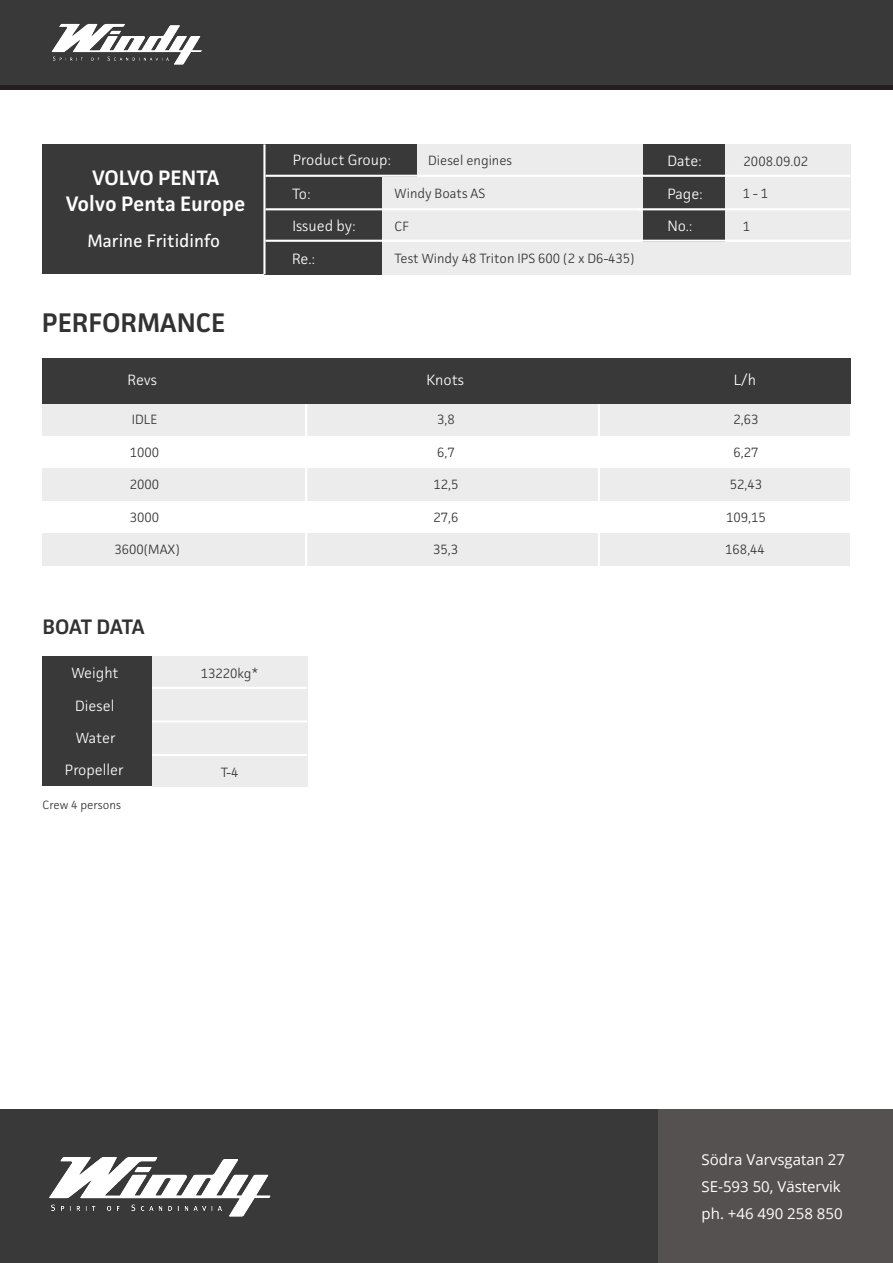
<style>
.page{position:relative;width:893px;height:1263px;background:#fff}
.page>*{position:absolute;margin:0;border:0;box-sizing:border-box;transform-origin:0 0}
.t1{font:600 27px "Facit";color:#333233}
.t2{font:600 21px "Facit";color:#fff}
.t3{font:600 21px "Facit";letter-spacing:-.03em;color:#333233}
.t4{font:18px "Facit";color:#fff}
.t5{font:300 15px "Facit";color:#fff}
.t6{font:15px "Open Sans";color:#fff}
.t7{font:300 13.5px "Facit";color:#333233}
.t8{font:300 12px "Facit";color:#333233}
</style>
<div class="page">
<div style="left:0;top:0;width:893px;height:85px;background:#383938"></div>
<div style="left:0;top:85px;width:893px;height:5px;background:#231f20"></div>
<div style="left:43px;top:403px;width:807px;height:33px;background:#ebeceb"></div>
<div style="left:0;top:1110px;width:660px;height:153px;background:#383938"></div>
<div style="left:659px;top:1110px;width:234px;height:153px;background:#555150"></div>
<img style="left:49px;top:1157px;width:222px;height:60px">
<div style="left:43px;top:468px;width:807px;height:33px;background:#ebeceb"></div>
<div style="left:42px;top:533px;width:808px;height:33px;background:#ebeceb"></div>
<img style="left:51px;top:23px;width:151px;height:42px">
<div style="left:42px;top:656px;width:110px;height:130px;background:#383938"></div>
<div style="left:152px;top:656px;width:155px;height:33px;background:#ebeceb"></div>
<div style="left:152px;top:689px;width:155px;height:32px;background:#ebeceb"></div>
<div style="left:152px;top:721px;width:155px;height:33px;background:#ebeceb"></div>
<div style="left:152px;top:754px;width:155px;height:32px;background:#ebeceb"></div>
<hr style="left:152px;top:687px;width:155px;height:2px;background:#fff">
<hr style="left:152px;top:720px;width:155px;height:2px;background:#fff">
<hr style="left:152px;top:754px;width:155px;height:2px;background:#fff">
<div style="left:264px;top:177px;width:118px;height:32px;background:#383938"></div>
<div style="left:382px;top:177px;width:261px;height:32px;background:#ebeceb"></div>
<div style="left:264px;top:209px;width:118px;height:33px;background:#383938"></div>
<div style="left:382px;top:209px;width:261px;height:33px;background:#ebeceb"></div>
<div style="left:264px;top:242px;width:118px;height:32px;background:#383938"></div>
<div style="left:382px;top:242px;width:468px;height:32px;background:#ebeceb"></div>
<div style="left:643px;top:144px;width:82px;height:33px;background:#383938"></div>
<div style="left:725px;top:144px;width:125px;height:33px;background:#ebeceb"></div>
<div style="left:643px;top:177px;width:82px;height:32px;background:#383938"></div>
<div style="left:725px;top:177px;width:125px;height:32px;background:#ebeceb"></div>
<div style="left:643px;top:209px;width:82px;height:33px;background:#383938"></div>
<div style="left:725px;top:209px;width:125px;height:33px;background:#ebeceb"></div>
<div style="left:265px;top:144px;width:152px;height:33px;background:#383938"></div>
<div style="left:417px;top:144px;width:226px;height:33px;background:#ebeceb"></div>
<div style="left:43px;top:144px;width:222px;height:130px;background:#383938"></div>
<hr style="left:266px;top:240px;width:377px;height:2px;background:#fff">
<hr style="left:266px;top:208px;width:377px;height:2px;background:#fff">
<hr style="left:266px;top:175px;width:377px;height:2px;background:#fff">
<hr style="left:643px;top:175px;width:207px;height:2px;background:#fff">
<hr style="left:638px;top:208px;width:212px;height:2px;background:#fff">
<hr style="left:643px;top:240px;width:207px;height:2px;background:#fff">
<hr style="left:263px;top:144px;width:3px;height:130px;background:#fff">
<hr style="left:305px;top:403px;width:2px;height:180px;background:#fff">
<hr style="left:598px;top:403px;width:2px;height:180px;background:#fff">
<div style="left:43px;top:358px;width:808px;height:45px;background:#383938"></div>
<p class="t2" style="left:92px;top:165px;width:129px">VOLVO PENTA</p>
<p class="t2" style="left:66px;top:190px;width:181px">Volvo Penta Europe</p>
<p class="t4" style="left:87px;top:230px;width:134px">Marine Fritidinfo</p>
<p class="t1" style="left:42px;top:305px;width:185px">PERFORMANCE</p>
<p class="t5" style="left:128px;top:371px;width:31px">Revs</p>
<p class="t7" style="left:132px;top:411px;width:27px">IDLE</p>
<p class="t7" style="left:130px;top:444px;width:31px">1000</p>
<p class="t7" style="left:130px;top:476px;width:31px">2000</p>
<p class="t7" style="left:130px;top:509px;width:31px">3000</p>
<p class="t7" style="left:115px;top:541px;width:67px">3600(MAX)</p>
<p class="t3" style="left:43px;top:613px;width:104px">BOAT DATA</p>
<p class="t5" style="left:71px;top:664px;width:49px">Weight</p>
<p class="t5" style="left:75px;top:696px;width:41px">Diesel</p>
<p class="t5" style="left:76px;top:729px;width:41px">Water</p>
<p class="t5" style="left:65px;top:760px;width:60px">Propeller</p>
<p class="t8" style="left:43px;top:798px;width:80px">Crew 4 persons</p>
<p class="t7" style="left:201px;top:665px;width:59px">13220kg*</p>
<p class="t7" style="left:221px;top:764px;width:19px">T-4</p>
<p class="t5" style="left:293px;top:151px;width:100px">Product Group:</p>
<p class="t7" style="left:428px;top:152px;width:85px">Diesel engines</p>
<p class="t5" style="left:292px;top:184px;width:20px">To:</p>
<p class="t7" style="left:395px;top:185px;width:92px">Windy Boats AS</p>
<p class="t5" style="left:292px;top:217px;width:65px">Issued by:</p>
<p class="t7" style="left:395px;top:218px;width:16px">CF</p>
<p class="t5" style="left:292px;top:249px;width:24px">Re.:</p>
<p class="t7" style="left:395px;top:250px;width:241px">Test Windy 48 Triton IPS 600 (2 x D6-435)</p>
<p class="t5" style="left:426px;top:371px;width:39px">Knots</p>
<p class="t7" style="left:437px;top:411px;width:19px">3,8</p>
<p class="t7" style="left:437px;top:444px;width:19px">6,7</p>
<p class="t7" style="left:434px;top:476px;width:26px">12,5</p>
<p class="t7" style="left:434px;top:509px;width:26px">27,6</p>
<p class="t7" style="left:433px;top:541px;width:26px">35,3</p>
<p class="t5" style="left:667px;top:152px;width:36px">Date:</p>
<p class="t7" style="left:744px;top:153px;width:66px">2008.09.02</p>
<p class="t5" style="left:667px;top:184px;width:37px">Page:</p>
<p class="t7" style="left:743px;top:185px;width:27px">1 - 1</p>
<p class="t5" style="left:667px;top:217px;width:27px">No.:</p>
<p class="t7" style="left:743px;top:218px;width:9px">1</p>
<p class="t5" style="left:734px;top:371px;width:24px">L/h</p>
<p class="t7" style="left:733px;top:411px;width:26px">2,63</p>
<p class="t7" style="left:733px;top:444px;width:26px">6,27</p>
<p class="t7" style="left:730px;top:476px;width:34px">52,43</p>
<p class="t7" style="left:726px;top:509px;width:41px">109,15</p>
<p class="t7" style="left:725px;top:541px;width:41px">168,44</p>
<p class="t6" style="left:702px;top:1150px;width:145px">Södra Varvsgatan 27</p>
<p class="t6" style="left:702px;top:1177px;width:141px">SE-593 50, Västervik</p>
<p class="t6" style="left:702px;top:1204px;width:142px">ph. +46 490 258 850</p>
</div>
